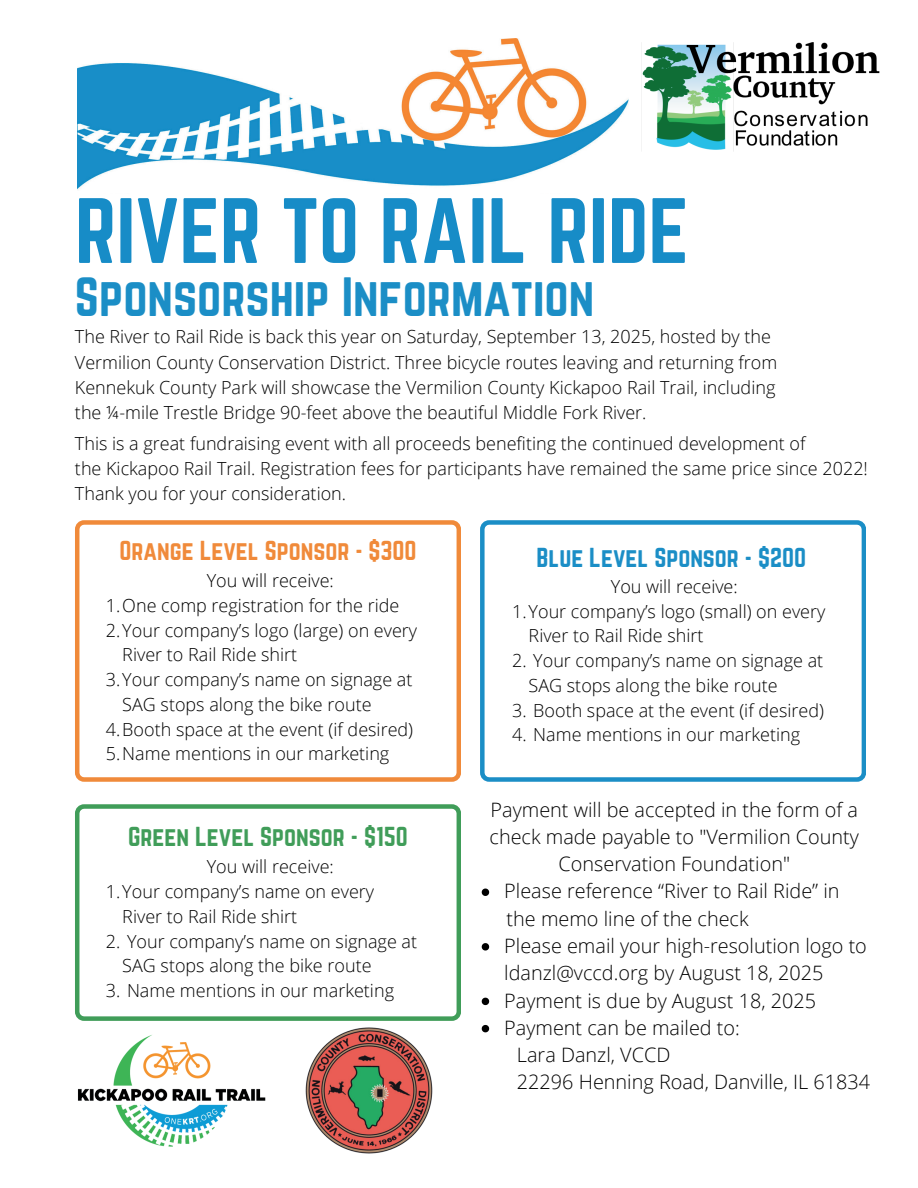
<style>
.page{position:relative;width:918px;height:1188px;background:#fff}
.page>*{position:absolute;margin:0;border:0;box-sizing:border-box;transform-origin:0 0}
.t1{font:81px "Norwester";color:#178cc7}
.t2{font:48.3px "Norwester";color:#1b8ec6}
.t3{font:24px "Norwester";color:#f08a3a}
.t4{font:24px "Norwester";color:#409d59}
.t5{font:24px "Norwester";color:#1b8ec6}
.t6{font:300 19.8px "Open Sans";color:#000}
.t7{font:300 18px/25.2px "Open Sans";color:#000}
</style>
<div class="page">
<img style="left:77px;top:38px;width:552px;height:152px">
<svg style="left:480px;top:520px;width:386px;height:261px"></svg>
<svg style="left:75px;top:804px;width:386px;height:217px"></svg>
<img style="left:306px;top:1028px;width:127px;height:126px">
<img style="left:75px;top:1014px;width:193px;height:133px">
<svg style="left:75px;top:520px;width:386px;height:261px"></svg>
<img style="left:641px;top:42px;width:239px;height:109px">
<svg style="left:482px;top:889px;width:7px;height:7px"></svg>
<svg style="left:482px;top:943px;width:7px;height:8px"></svg>
<svg style="left:482px;top:998px;width:7px;height:7px"></svg>
<svg style="left:482px;top:1025px;width:7px;height:7px"></svg>
<h1 class="t1" style="left:75px;top:192px;width:615px">RIVER TO RAIL RIDE</h1>
<h2 class="t2" style="left:75px;top:273px;width:521px">Sponsorship Information</h2>
<p class="t7" style="left:75px;top:324px;width:704px">The River to Rail Ride is back this year on Saturday, September 13, 2025, hosted by the Vermilion County Conservation District. Three bicycle routes leaving and returning from Kennekuk County Park will showcase the Vermilion County Kickapoo Rail Trail, including the ¼-mile Trestle Bridge 90-feet above the beautiful Middle Fork River.</p>
<p class="t7" style="left:75px;top:430px;width:794px">This is a great fundraising event with all proceeds benefiting the continued development of<br>the Kickapoo Rail Trail. Registration fees for participants have remained the same price since 2022!<br>Thank you for your consideration.</p>
<h3 class="t3" style="left:119px;top:539px;width:299px">Orange Level Sponsor - $300</h3>
<p class="t7" style="left:207px;top:568px;width:129px">You will receive:</p>
<p class="t7" style="left:106px;top:592px;width:295px">1.One comp registration for the ride</p>
<p class="t7" style="left:106px;top:617px;width:313px">2.Your company’s logo (large) on every</p>
<p class="t7" style="left:122px;top:642px;width:177px">River to Rail Ride shirt</p>
<p class="t7" style="left:106px;top:667px;width:308px">3.Your company’s name on signage at</p>
<p class="t7" style="left:122px;top:691px;width:251px">SAG stops along the bike route</p>
<p class="t7" style="left:106px;top:716px;width:309px">4.Booth space at the event (if desired)</p>
<p class="t7" style="left:106px;top:741px;width:285px">5.Name mentions in our marketing</p>
<h3 class="t4" style="left:128px;top:825px;width:281px">Green Level Sponsor - $150</h3>
<p class="t7" style="left:207px;top:854px;width:129px">You will receive:</p>
<p class="t7" style="left:106px;top:879px;width:270px">1.Your company’s name on every</p>
<p class="t7" style="left:122px;top:903px;width:177px">River to Rail Ride shirt</p>
<p class="t7" style="left:122px;top:928px;width:296px;line-height:24.8px;text-indent:-16px">2. Your company’s name on signage at<br>SAG stops along the bike route</p>
<p class="t7" style="left:106px;top:978px;width:290px">3. Name mentions in our marketing</p>
<h3 class="t5" style="left:537px;top:546px;width:271px">Blue Level Sponsor - $200</h3>
<p class="t7" style="left:611px;top:573px;width:128px">You will receive:</p>
<p class="t7" style="left:512px;top:598px;width:315px">1.Your company’s logo (small) on every</p>
<p class="t7" style="left:529px;top:623px;width:176px">River to Rail Ride shirt</p>
<p class="t7" style="left:529px;top:648px;width:296px;line-height:24.8px;text-indent:-16px">2. Your company’s name on signage at<br>SAG stops along the bike route</p>
<p class="t7" style="left:512px;top:697px;width:313px">3. Booth space at the event (if desired)</p>
<p class="t7" style="left:512px;top:722px;width:289px">4. Name mentions in our marketing</p>
<p class="t6" style="left:491px;top:796px;width:369px">Payment will be accepted in the form of a</p>
<p class="t6" style="left:490px;top:823px;width:371px">check made payable to "Vermilion County</p>
<p class="t6" style="left:559px;top:850px;width:233px">Conservation Foundation"</p>
<p class="t6" style="left:504px;top:878px;width:337px">Please reference “River to Rail Ride” in</p>
<p class="t6" style="left:507px;top:905px;width:244px">the memo line of the check</p>
<p class="t6" style="left:504px;top:932px;width:364px">Please email your high-resolution logo to</p>
<p class="t6" style="left:504px;top:960px;width:321px">ldanzl@vccd.org by August 18, 2025</p>
<p class="t6" style="left:504px;top:987px;width:313px">Payment is due by August 18, 2025</p>
<p class="t6" style="left:504px;top:1014px;width:237px">Payment can be mailed to:</p>
<p class="t6" style="left:517px;top:1041px;width:155px">Lara Danzl, VCCD</p>
<p class="t6" style="left:517px;top:1069px;width:355px">22296 Henning Road, Danville, IL 61834</p>
</div>
